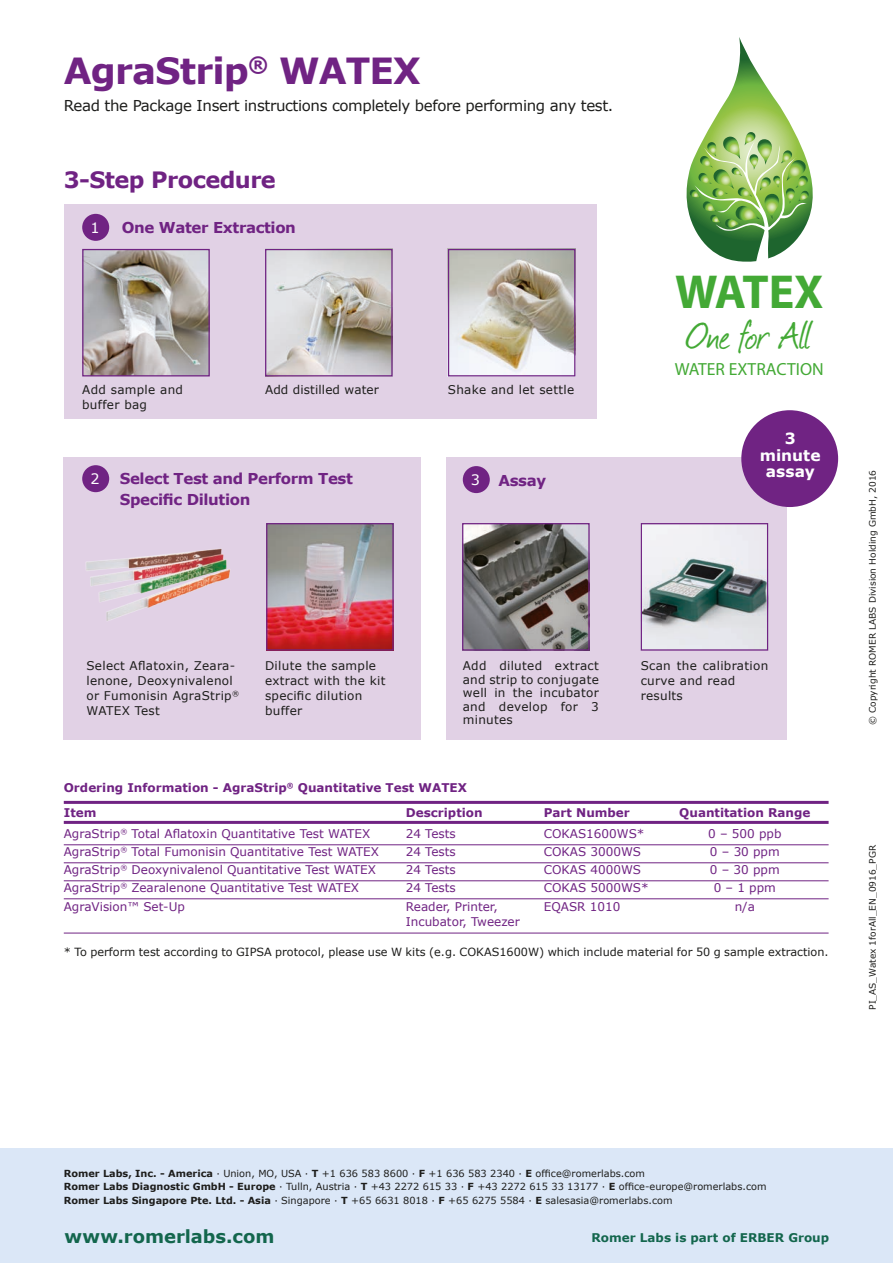
<style>
.page{position:relative;width:893px;height:1263px;background:#fff}
.page>*{position:absolute;margin:0;border:0;box-sizing:border-box;transform-origin:0 0}
.t1{font:700 47.85px "Myriad Pro";letter-spacing:-.025em;color:#43a935}
.t2{font:46.35px "Journal";letter-spacing:-.02em;color:#43a935}
.t3{font:700 36px "Verdana";letter-spacing:-.025em;color:#702383}
.t4{font:700 22.5px "Verdana";letter-spacing:-.025em;color:#702383}
.t5{font:700 18px "Verdana";color:#13664d}
.t6{font:17.55px "Myriad Pro";color:#43a935}
.t7{font:700 15.45px/16.6px "Verdana";letter-spacing:.01em;color:#fff;text-align:center}
.t8{font:15px "Verdana";letter-spacing:-.025em;color:#1d1d1b}
.t9{font:700 15px/21px "Verdana";letter-spacing:-.025em;color:#702383}
.t10{font:14.4px "Verdana";color:#fff}
.t11{font:12px "Verdana";color:#702383}
.t12{font:12px/15px "Verdana";letter-spacing:.025em;color:#1d1d1b}
.t13{font:700 12px/25px "Verdana";color:#702383}
.t14{font:700 12px "Verdana";color:#13664d}
.t15{font:11.25px "Verdana";color:#1d1d1b}
.t16{font:9.75px/13.5px "Verdana";color:#1d1d1b}
.t17{font:9px "Verdana";color:#1d1d1b}
.s1{font-weight:400;font-size:14.4px;color:#fff}
.s2{font-weight:700}
</style>
<div class="page">
<div style="left:64px;top:204px;width:533px;height:214px;background:#e1d1e5"></div>
<div style="left:64px;top:457px;width:357px;height:283px;background:#e1d1e5"></div>
<div style="left:446px;top:457px;width:341px;height:283px;background:#e1d1e5"></div>
<hr style="left:64px;top:801px;width:765px;height:3px;background:#702383">
<hr style="left:64px;top:821px;width:765px;height:3px;background:#702383">
<hr style="left:64px;top:844px;width:765px;height:1px;background:#702383">
<hr style="left:64px;top:862px;width:765px;height:1px;background:#702383">
<hr style="left:64px;top:880px;width:765px;height:1px;background:#702383">
<hr style="left:64px;top:898px;width:765px;height:1px;background:#702383">
<hr style="left:64px;top:933px;width:765px;height:1px;background:#702383">
<img style="left:450px;top:251px;width:123px;height:123px">
<div style="left:448px;top:249px;width:127px;height:127px;border:1px solid #702383"></div>
<img style="left:267px;top:251px;width:124px;height:123px">
<div style="left:265px;top:249px;width:128px;height:127px;border:1px solid #702383"></div>
<img style="left:84px;top:251px;width:124px;height:123px">
<div style="left:82px;top:249px;width:128px;height:127px;border:1px solid #702383"></div>
<div style="left:82px;top:214px;width:27px;height:27px;background:#702383;border-radius:50%"></div>
<div style="left:82px;top:465px;width:27px;height:27px;background:#702383;border-radius:50%"></div>
<img style="left:464px;top:525px;width:124px;height:124px">
<div style="left:462px;top:523px;width:128px;height:128px;border:1px solid #702383"></div>
<div style="left:463px;top:466px;width:27px;height:27px;background:#702383;border-radius:50%"></div>
<img style="left:643px;top:525px;width:123px;height:124px">
<div style="left:641px;top:523px;width:127px;height:128px;border:1px solid #702383"></div>
<img style="left:268px;top:525px;width:124px;height:124px">
<div style="left:266px;top:523px;width:128px;height:128px;border:1px solid #702383"></div>
<svg style="left:686px;top:37px;width:127px;height:225px"></svg>
<img style="left:86px;top:548px;width:144px;height:73px">
<div style="left:741px;top:410px;width:97px;height:97px;background:#702383;border-radius:50%"></div>
<div style="left:0;top:1148px;width:893px;height:115px;background:#dbe7f7"></div>
<h3 class="t3" style="left:64px;top:48px;width:359px">AgraStrip<sup>®</sup> WATEX</h3>
<p class="t8" style="left:64px;top:96px;width:551px">Read the Package Insert instructions completely before performing any test.</p>
<h3 class="t4" style="left:64px;top:165px;width:214px">3-Step Procedure</h3>
<p class="t10" style="left:90px;top:219px;width:11px">1</p>
<p class="t9" style="left:122px;top:217px;width:176px">One Water Extraction</p>
<p class="t12" style="left:82px;top:382px;width:102px">Add sample and</p>
<p class="t12" style="left:265px;top:382px;width:115px">Add distilled water</p>
<p class="t12" style="left:448px;top:382px;width:128px">Shake and let settle</p>
<p class="t12" style="left:82px;top:397px;width:66px">buffer bag</p>
<p class="t10" style="left:90px;top:470px;width:11px">2</p>
<p class="t9" style="left:120px;top:468px;width:235px">Select Test and Perform Test<br>Specific Dilution</p>
<p class="t9" style="left:471px;top:470px;width:77px"><span class="s1">3</span> Assay</p>
<h1 class="t1" style="left:675px;top:260px;width:150px">WATEX</h1>
<h2 class="t2" style="left:687px;top:304px;width:125px">One for All</h2>
<h3 class="t6" style="left:675px;top:358px;width:150px">WATER EXTRACTION</h3>
<p class="t7" style="left:760px;top:430px;width:62px">3 minute assay</p>
<p class="t12" style="left:86px;top:659px;width:154px">Select Aflatoxin, Zeara&shy;lenone, Deoxynivalenol or Fumonisin AgraStrip<sup>®<br></sup>WATEX Test</p>
<p class="t12" style="left:265px;top:659px;width:122px">Dilute the sample extract with the kit specific dilution buffer</p>
<p class="t12" style="left:463px;top:659px;width:138px;line-height:13.5px;text-align:justify">Add diluted extract and strip to conjugate well in the incubator and develop for 3 minutes</p>
<p class="t12" style="left:641px;top:659px;width:129px">Scan the calibration curve and read results</p>
<p class="t13" style="left:64px;top:775px;width:405px">Ordering Information - AgraStrip<sup>®</sup> Quantitative Test WATEX<br>Item</p>
<p class="t13" style="left:406px;top:800px;width:78px">Description</p>
<p class="t13" style="left:544px;top:800px;width:88px">Part Number</p>
<p class="t13" style="left:679px;top:800px;width:133px">Quantitation Range</p>
<p class="t11" style="left:64px;top:826px;width:308px">AgraStrip<sup>®</sup> Total Aflatoxin Quantitative Test WATEX</p>
<p class="t11" style="left:406px;top:826px;width:51px">24 Tests</p>
<p class="t11" style="left:544px;top:826px;width:102px">COKAS1600WS*</p>
<p class="t11" style="left:708px;top:826px;width:75px">0 – 500 ppb</p>
<p class="t11" style="left:64px;top:844px;width:317px">AgraStrip<sup>®</sup> Total Fumonisin Quantitative Test WATEX</p>
<p class="t11" style="left:406px;top:844px;width:51px">24 Tests</p>
<p class="t11" style="left:544px;top:844px;width:99px">COKAS 3000WS</p>
<p class="t11" style="left:710px;top:844px;width:71px">0 – 30 ppm</p>
<p class="t11" style="left:64px;top:862px;width:314px">AgraStrip<sup>®</sup> Deoxynivalenol Quantitative Test WATEX</p>
<p class="t11" style="left:406px;top:862px;width:51px">24 Tests</p>
<p class="t11" style="left:544px;top:862px;width:99px">COKAS 4000WS</p>
<p class="t11" style="left:710px;top:862px;width:71px">0 – 30 ppm</p>
<p class="t11" style="left:64px;top:880px;width:297px">AgraStrip<sup>®</sup> Zearalenone Quantitative Test WATEX</p>
<p class="t11" style="left:406px;top:880px;width:51px">24 Tests</p>
<p class="t11" style="left:544px;top:880px;width:106px">COKAS 5000WS*</p>
<p class="t11" style="left:714px;top:880px;width:64px">0 – 1 ppm</p>
<p class="t11" style="left:64px;top:899px;width:123px">AgraVision™ Set-Up</p>
<p class="t11" style="left:406px;top:899px;width:93px">Reader, Printer,</p>
<p class="t11" style="left:544px;top:899px;width:78px">EQASR 1010</p>
<p class="t11" style="left:735px;top:899px;width:22px">n/a</p>
<p class="t11" style="left:406px;top:914px;width:116px">Incubator, Tweezer</p>
<p class="t15" style="left:64px;top:945px;width:766px">* To perform test according to GIPSA protocol, please use W kits (e.g. COKAS1600W) which include material for 50 g sample extraction.</p>
<p class="t17" style="left:867px;top:725px;width:257px;rotate:-90deg">© Copyright ROMER LABS Division Holding GmbH, 2016</p>
<p class="t17" style="left:867px;top:1010px;width:166px;rotate:-90deg">PI_AS_Watex 1forAll_EN_0916_PGR</p>
<p class="t16" style="left:64px;top:1167px;width:704px"><span class="s2">Romer Labs, Inc. - America</span> · Union, MO, USA · <span class="s2">T</span> +1 636 583 8600 · <span class="s2">F</span> +1 636 583 2340 · <span class="s2">E</span> office@romerlabs.com<br><span class="s2">Romer Labs Diagnostic GmbH - Europe</span> · Tulln, Austria · <span class="s2">T</span> +43 2272 615 33 · <span class="s2">F</span> +43 2272 615 33 13177 · <span class="s2">E</span> office-europe@romerlabs.com<br><span class="s2">Romer Labs Singapore Pte. Ltd. - Asia</span> · Singapore · <span class="s2">T</span> +65 6631 8018 · <span class="s2">F</span> +65 6275 5584 · <span class="s2">E</span> salesasia@romerlabs.com</p>
<h3 class="t5" style="left:65px;top:1224px;width:211px">www.romerlabs.com</h3>
<p class="t14" style="left:592px;top:1230px;width:239px">Romer Labs is part of ERBER Group</p>
</div>
